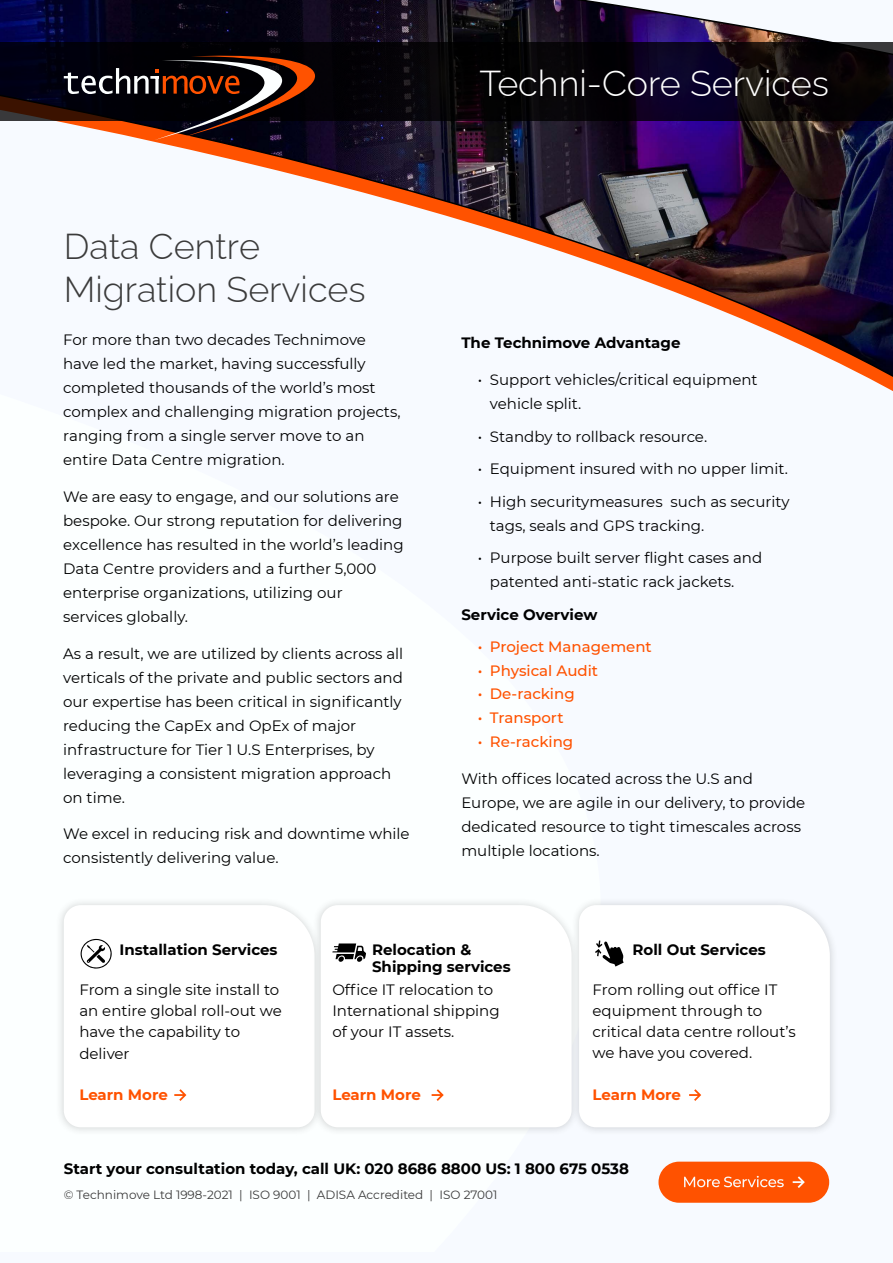
<style>
.page{position:relative;width:893px;height:1263px;background:#fff}
.page>*{position:absolute;margin:0;border:0;box-sizing:border-box;transform-origin:0 0}
.t1{font:300 36px/43.2px "Raleway";color:#3b3b3b}
.t2{font:300 36px "Raleway";color:#fff}
.t3{font:15px/24px "Montserrat";color:#000}
.t4{font:700 15px/16.5px "Montserrat";color:#000}
.t5{font:500 15px "Montserrat";color:#ff5200}
.t6{font:700 15px "Montserrat";letter-spacing:-.005em;color:#ff5200}
.t7{font:12px "Montserrat";color:#3b3b3b}
</style>
<div class="page">
<svg style="left:0;top:0;width:893px;height:385px"></svg>
<svg style="left:0;top:43px;width:893px;height:78px;background:#09050d"></svg>
<svg style="left:64px;top:50px;width:252px;height:90px;background:#3d2721"></svg>
<div style="left:658px;top:1161px;width:171px;height:42px;background:#ff5200;border-radius:21px"></div>
<svg style="left:684px;top:1176px;width:100px;height:11px"></svg>
<svg style="left:793px;top:1176px;width:12px;height:12px"></svg>
<div style="left:55px;top:897px;width:268px;height:239px;background:#f4f7f7"></div>
<div style="left:64px;top:905px;width:248px;height:222px;background:#fff"></div>
<div style="left:312px;top:897px;width:268px;height:239px;background:#f1f4f4"></div>
<div style="left:321px;top:905px;width:250px;height:222px;background:#fff"></div>
<div style="left:571px;top:897px;width:267px;height:239px;background:#eff2f6"></div>
<div style="left:579px;top:905px;width:251px;height:222px;background:#fff"></div>
<svg style="left:174px;top:1089px;width:12px;height:12px"></svg>
<svg style="left:432px;top:1089px;width:12px;height:12px"></svg>
<svg style="left:689px;top:1089px;width:12px;height:12px"></svg>
<svg style="left:81px;top:939px;width:31px;height:30px"></svg>
<svg style="left:595px;top:940px;width:29px;height:26px"></svg>
<svg style="left:332px;top:943px;width:34px;height:19px"></svg>
<h1 class="t2" style="left:480px;top:54px;width:351px">Techni-Core Services</h1>
<h1 class="t1" style="left:64px;top:221px;width:303px">Data Centre<br>Migration Services</h1>
<p class="t3" style="left:63px;top:327px;width:339px">For more than two decades Technimove have led the market, having successfully completed thousands of the world’s most complex and challenging migration projects, ranging from a single server move to an entire Data Centre migration.</p>
<p class="t3" style="left:63px;top:484px;width:342px">We are easy to engage, and our solutions are bespoke. Our strong reputation for delivering excellence has resulted in the world’s leading Data Centre providers and a further 5,000 enterprise organizations, utilizing our services globally.</p>
<p class="t3" style="left:63px;top:641px;width:342px">As a result, we are utilized by clients across all verticals of the private and public sectors and our expertise has been critical in significantly reducing the CapEx and OpEx of major infrastructure for Tier 1 U.S Enterprises, by leveraging a consistent migration approach on time.</p>
<p class="t3" style="left:63px;top:821px;width:348px">We excel in reducing risk and downtime while consistently delivering value.</p>
<p class="t4" style="left:461px;top:334px;width:221px">The Technimove Advantage</p>
<p class="t3" style="left:490px;top:367px;width:269px;text-indent:-12px">• Support vehicles/critical equipment vehicle split.</p>
<p class="t3" style="left:478px;top:424px;width:231px">• Standby to rollback resource.</p>
<p class="t3" style="left:478px;top:456px;width:311px">• Equipment insured with no upper limit.</p>
<p class="t3" style="left:490px;top:489px;width:301px;text-indent:-12px">• High securitymeasures such as security tags, seals and GPS tracking.</p>
<p class="t3" style="left:490px;top:545px;width:274px;text-indent:-12px">• Purpose built server flight cases and patented anti-static rack jackets.</p>
<p class="t4" style="left:461px;top:605px;width:138px">Service Overview</p>
<p class="t5" style="left:478px;top:636px;width:175px">• Project Management</p>
<p class="t5" style="left:478px;top:660px;width:122px">• Physical Audit</p>
<p class="t5" style="left:478px;top:684px;width:98px">• De-racking</p>
<p class="t5" style="left:478px;top:707px;width:87px">• Transport</p>
<p class="t5" style="left:478px;top:731px;width:97px">• Re-racking</p>
<p class="t3" style="left:461px;top:766px;width:345px">With offices located across the U.S and Europe, we are agile in our delivery, to provide dedicated resource to tight timescales across multiple locations.</p>
<p class="t4" style="left:119px;top:941px;width:160px">Installation Services</p>
<p class="t4" style="left:372px;top:941px;width:140px">Relocation &amp;<br>Shipping services</p>
<p class="t4" style="left:632px;top:941px;width:135px">Roll Out Services</p>
<p class="t3" style="left:79px;top:979px;width:204px;line-height:21.1px">From a single site install to an entire global roll-out we have the capability to deliver</p>
<p class="t3" style="left:332px;top:979px;width:169px;line-height:21px">Office IT relocation to<br>International shipping of your IT assets.</p>
<p class="t3" style="left:592px;top:979px;width:205px;line-height:21px">From rolling out office IT equipment through to critical data centre rollout’s we have you covered.</p>
<p class="t6" style="left:79px;top:1084px;width:90px">Learn More</p>
<p class="t6" style="left:332px;top:1084px;width:90px">Learn More</p>
<p class="t6" style="left:592px;top:1084px;width:90px">Learn More</p>
<p class="t4" style="left:64px;top:1159px;width:567px">Start your consultation today, call UK: 020 8686 8800 US: 1 800 675 0538</p>
<p class="t7" style="left:64px;top:1187px;width:435px">© Technimove Ltd 1998-2021 | ISO 9001 | ADISA Accredited | ISO 27001</p>
</div>
